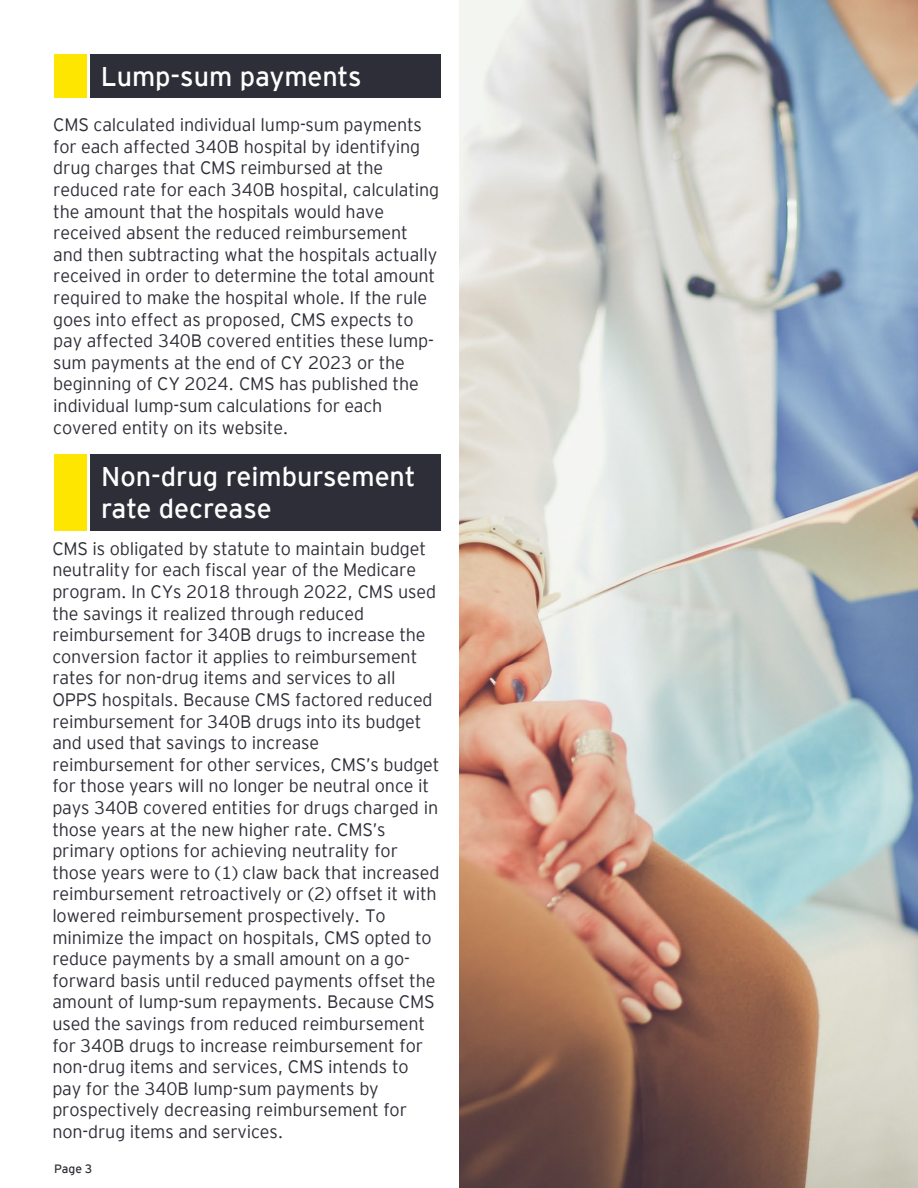
<style>
.page{position:relative;width:918px;height:1188px;background:#fff}
.page>*{position:absolute;margin:0;border:0;box-sizing:border-box;transform-origin:0 0}
.t1{font:300 27px/32.4px "EY Interstate";letter-spacing:-.005em;color:#fff}
.t2{font:300 18px/21.6px "EY Interstate";letter-spacing:-.01em;color:#2e2e38}
.t3{font:12px "EY Interstate";color:#2e2e38}
</style>
<div class="page">
<img style="left:459px;top:0;width:459px;height:1188px">
<div style="left:90px;top:54px;width:351px;height:44px;background:#2e2e38"></div>
<div style="left:54px;top:54px;width:33px;height:44px;background:#ffe600"></div>
<div style="left:90px;top:454px;width:351px;height:77px;background:#2e2e38"></div>
<div style="left:54px;top:454px;width:33px;height:77px;background:#ffe600"></div>
<p class="t1" style="left:101px;top:58px;width:262px">Lump-sum payments</p>
<p class="t2" style="left:53px;top:113px;width:388px">CMS calculated individual lump-sum payments for each affected 340B hospital by identifying drug charges that CMS reimbursed at the reduced rate for each 340B hospital, calculating the amount that the hospitals would have received absent the reduced reimbursement and then subtracting what the hospitals actually received in order to determine the total amount required to make the hospital whole. If the rule goes into effect as proposed, CMS expects to pay affected 340B covered entities these lump&shy;sum payments at the end of CY 2023 or the beginning of CY 2024. CMS has published the individual lump-sum calculations for each covered entity on its website.</p>
<p class="t1" style="left:101px;top:459px;width:316px">Non-drug reimbursement rate decrease</p>
<p class="t2" style="left:52px;top:537px;width:389px">CMS is obligated by statute to maintain budget neutrality for each fiscal year of the Medicare program. In CYs 2018 through 2022, CMS used the savings it realized through reduced reimbursement for 340B drugs to increase the conversion factor it applies to reimbursement rates for non-drug items and services to all OPPS hospitals. Because CMS factored reduced reimbursement for 340B drugs into its budget and used that savings to increase reimbursement for other services, CMS’s budget for those years will no longer be neutral once it pays 340B covered entities for drugs charged in those years at the new higher rate. CMS’s primary options for achieving neutrality for those years were to (1) claw back that increased reimbursement retroactively or (2) offset it with lowered reimbursement prospectively. To minimize the impact on hospitals, CMS opted to reduce payments by a small amount on a go&shy;forward basis until reduced payments offset the amount of lump-sum repayments. Because CMS used the savings from reduced reimbursement for 340B drugs to increase reimbursement for non-drug items and services, CMS intends to pay for the 340B lump-sum payments by prospectively decreasing reimbursement for non-drug items and services.</p>
<p class="t3" style="left:54px;top:1160px;width:40px">Page 3</p>
</div>
